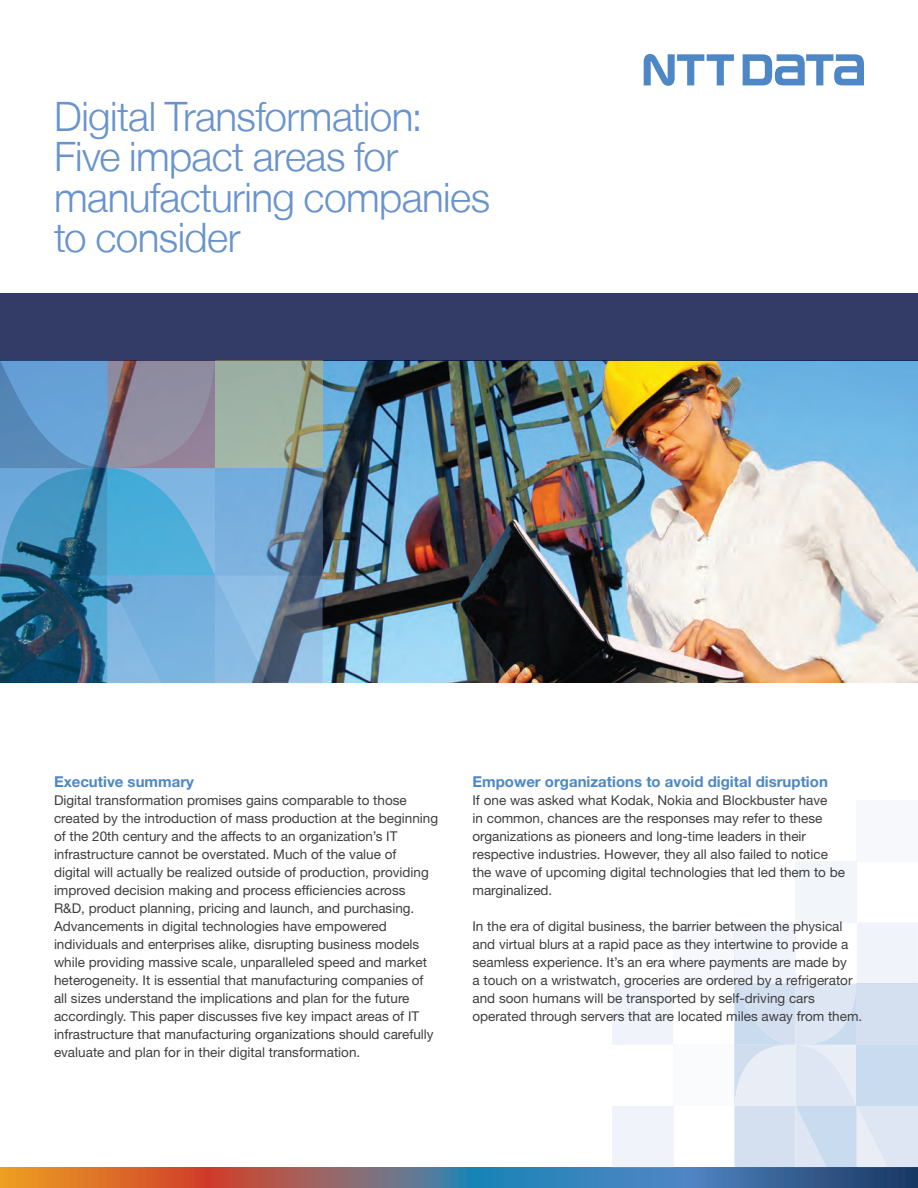
<style>
.page{position:relative;width:918px;height:1188px;background:#fff}
.page>*{position:absolute;margin:0;border:0;box-sizing:border-box;transform-origin:0 0}
.t1{font:300 40.5px/40.5px "Helvetica Neue LT";letter-spacing:-.015em;color:#6893cd}
.t2{font:700 15px "Helvetica Neue LT Std";color:#4d87c6}
.t3{font:13.5px/18px "Helvetica Neue LT Std";color:#3e3e3f}
</style>
<div class="page">
<svg style="left:743px;top:54px;width:121px;height:31px"></svg>
<svg style="left:644px;top:54px;width:90px;height:32px"></svg>
<svg style="left:0;top:1167px;width:918px;height:21px;background:#736d78"></svg>
<div style="left:612px;top:1106px;width:61px;height:61px;background:#f0f4fa"></div>
<div style="left:673px;top:1045px;width:61px;height:61px;background:#fafbfd"></div>
<div style="left:612px;top:984px;width:61px;height:61px;background:#f0f4fa"></div>
<div style="left:673px;top:922px;width:61px;height:62px;background:#f6f8fb"></div>
<div style="left:796px;top:861px;width:61px;height:61px;background:#f2f5fa"></div>
<div style="left:857px;top:800px;width:61px;height:61px;background:#f6f8fb"></div>
<svg style="left:734px;top:922px;width:184px;height:245px"></svg>
<div style="left:857px;top:984px;width:61px;height:61px;background:#d4e0f0"></div>
<img style="left:322px;top:361px;width:596px;height:322px">
<div style="left:0;top:293px;width:918px;height:68px;background:#333c66"></div>
<svg style="left:0;top:361px;width:322px;height:322px;background:#6293b8"></svg>
<svg style="left:215px;top:361px;width:107px;height:107px;background:#9dae9d"></svg>
<h1 class="t1" style="left:54px;top:95px;width:438px">Digital Transformation:<br>Five impact areas for manufacturing companies to consider</h1>
<p class="t2" style="left:54px;top:773px;width:141px">Executive summary</p>
<p class="t3" style="left:54px;top:791px;width:386px">Digital transformation promises gains comparable to those created by the introduction of mass production at the beginning of the 20th century and the affects to an organization’s IT infrastructure cannot be overstated. Much of the value of<br>digital will actually be realized outside of production, providing improved decision making and process efficiencies across R&amp;D, product planning, pricing and launch, and purchasing.<br>Advancements in digital technologies have empowered individuals and enterprises alike, disrupting business models while providing massive scale, unparalleled speed and market heterogeneity. It is essential that manufacturing companies of all sizes understand the implications and plan for the future accordingly. This paper discusses five key impact areas of IT infrastructure that manufacturing organizations should carefully evaluate and plan for in their digital transformation.</p>
<p class="t2" style="left:472px;top:773px;width:357px">Empower organizations to avoid digital disruption</p>
<p class="t3" style="left:472px;top:791px;width:374px">If one was asked what Kodak, Nokia and Blockbuster have<br>in common, chances are the responses may refer to these organizations as pioneers and long-time leaders in their respective industries. However, they all also failed to notice the wave of upcoming digital technologies that led them to be marginalized.</p>
<p class="t3" style="left:472px;top:917px;width:391px">In the era of digital business, the barrier between the physical and virtual blurs at a rapid pace as they intertwine to provide a seamless experience. It’s an era where payments are made by<br>a touch on a wristwatch, groceries are ordered by a refrigerator and soon humans will be transported by self-driving cars operated through servers that are located miles away from them.</p>
</div>
